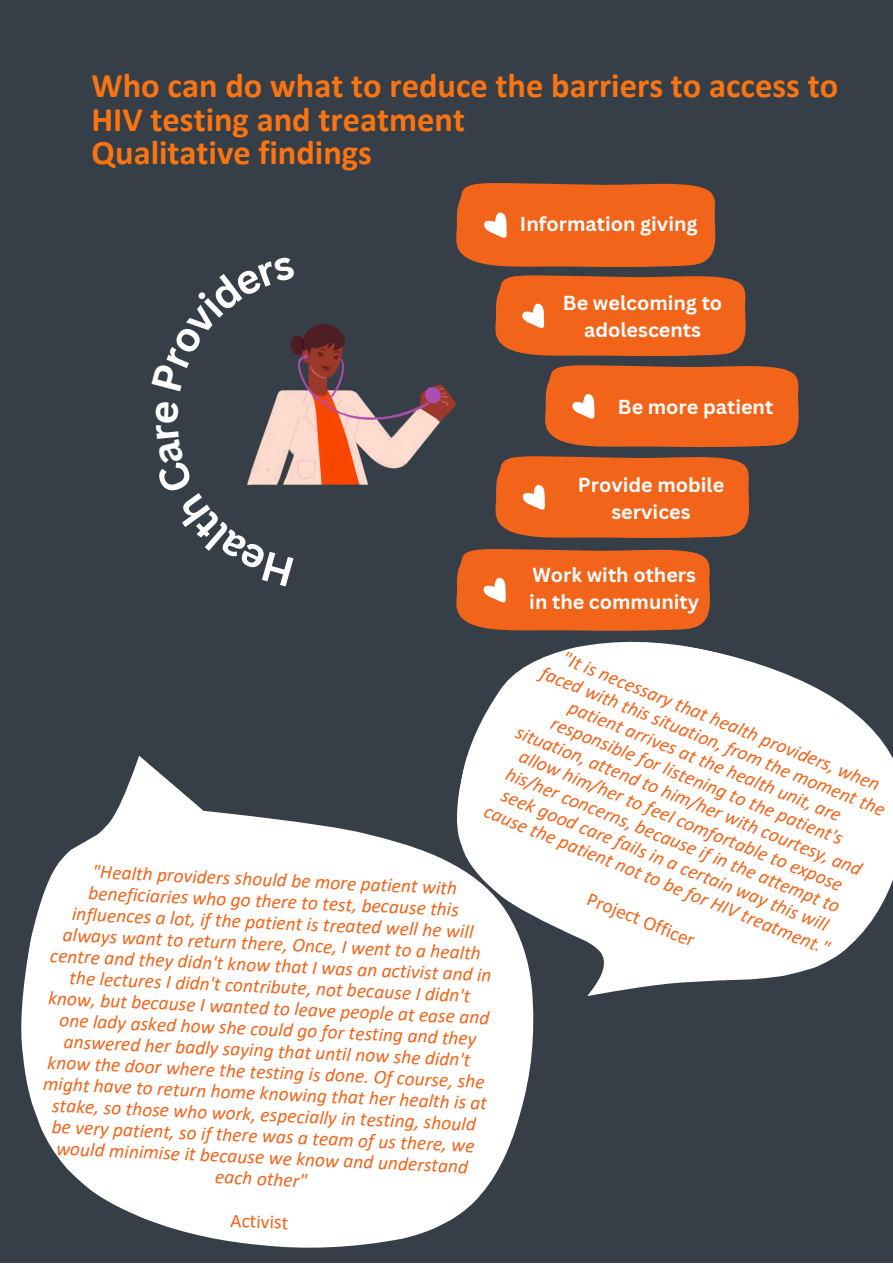
<style>
.page{position:relative;width:893px;height:1264px;background:#fff}
.page>*{position:absolute;margin:0;border:0;box-sizing:border-box;transform-origin:0 0}
.t1{font:700 34.5px/33.8px "Calibri";color:#fa7412}
.t2{font:700 19.8px/27.2px "Canva Sans";color:#fff;text-align:center}
.t3{font:italic 19.5px/21.3px "Calibri";color:#f26419;text-align:center}
.t4{font:19.5px "Calibri";color:#f26419}
</style>
<div class="page">
<div style="left:0;top:0;width:892px;height:1262px;background:#363e47"></div>
<svg style="left:456px;top:183px;width:260px;height:84px;background:#e7641f"></svg>
<svg style="left:495px;top:275px;width:251px;height:81px;background:#e7641f"></svg>
<svg style="left:545px;top:365px;width:254px;height:82px;background:#e7641f"></svg>
<svg style="left:495px;top:456px;width:255px;height:82px;background:#e6631f"></svg>
<svg style="left:456px;top:549px;width:254px;height:57px;background:#eb6620"></svg>
<img style="left:275px;top:324px;width:180px;height:162px">
<svg style="left:21px;top:755px;width:511px;height:493px;fill:#fff"></svg>
<svg style="left:423px;top:606px;width:469px;height:447px;fill:#fff"></svg>
<svg style="left:247px;top:402px;width:46px;height:84px"></svg>
<svg style="left:275px;top:324px;width:20px;height:67px"></svg>
<p class="t1" style="left:91px;top:71px;width:748px">Who can do what to reduce the barriers to access to<br>HIV testing and treatment</p>
<p class="t1" style="left:91px;top:139px;width:282px">Qualitative findings</p>
<p class="t2" style="left:520px;top:209px;width:179px">Information giving</p>
<p class="t2" style="left:563px;top:288px;width:161px">Be welcoming to adolescents</p>
<p class="t2" style="left:618px;top:393px;width:157px">Be more patient</p>
<p class="t2" style="left:577px;top:470px;width:148px">Provide mobile services</p>
<p class="t2" style="left:529px;top:561px;width:171px;text-align:left">Work with others in the community</p>
<p class="t3" style="left:552px;top:643px;width:372px;rotate:22deg">"It is necessary that health providers, when faced with this situation, from the moment the patient arrives at the health unit, are responsible for listening to the patient's situation, attend to him/her with courtesy, and al ow him/her to feel comfortable to expose his/her concerns, because if in the attempt to seek good care fails in a certain way this wil cause the patient not to be for HIV treatment."</p>
<p class="t3" style="left:90px;top:861px;width:372px;text-align:left;rotate:3deg">"Health providers should be more patient with beneficiaries who go there to test, because this</p>
<p class="t3" style="left:63px;top:923px;width:420px;rotate:3deg">always want to return there, Once, I went to a health</p>
<p class="t4" style="left:590px;top:890px;width:116px;rotate:22deg">Project Officer</p>
<p class="t3" style="left:54px;top:891px;width:443px;line-height:42.8px;rotate:3deg">influences a lot, if the patient is treated well he will centre and they didn't know that I was an activist and in</p>
<p class="t3" style="left:70px;top:967px;width:402px;rotate:3deg">the lectures I didn't contribute, not because I didn't</p>
<p class="t3" style="left:49px;top:987px;width:443px;rotate:3deg">know, but because I wanted to leave people at ease and</p>
<p class="t3" style="left:60px;top:1009px;width:419px;rotate:3deg">one lady asked how she could go for testing and they</p>
<p class="t3" style="left:64px;top:1030px;width:408px;rotate:3deg">answered her badly saying that until now she didn't</p>
<p class="t3" style="left:48px;top:1052px;width:65px;rotate:3deg">know th</p>
<p class="t3" style="left:44px;top:1072px;width:446px;rotate:3deg">might have to return home knowing that her health is at</p>
<p class="t3" style="left:56px;top:1040px;width:432px;line-height:42.8px;text-align:left;text-indent:57px;rotate:3deg">e door where the testing is done. Of course, she stake, so those who work, especially in testing, should</p>
<p class="t3" style="left:52px;top:1115px;width:425px;rotate:3deg">be very patient, so if there was a team of us there, we would minimise it because we know and understand each other"</p>
<p class="t4" style="left:231px;top:1211px;width:59px;rotate:3deg">Activist</p>
</div>
